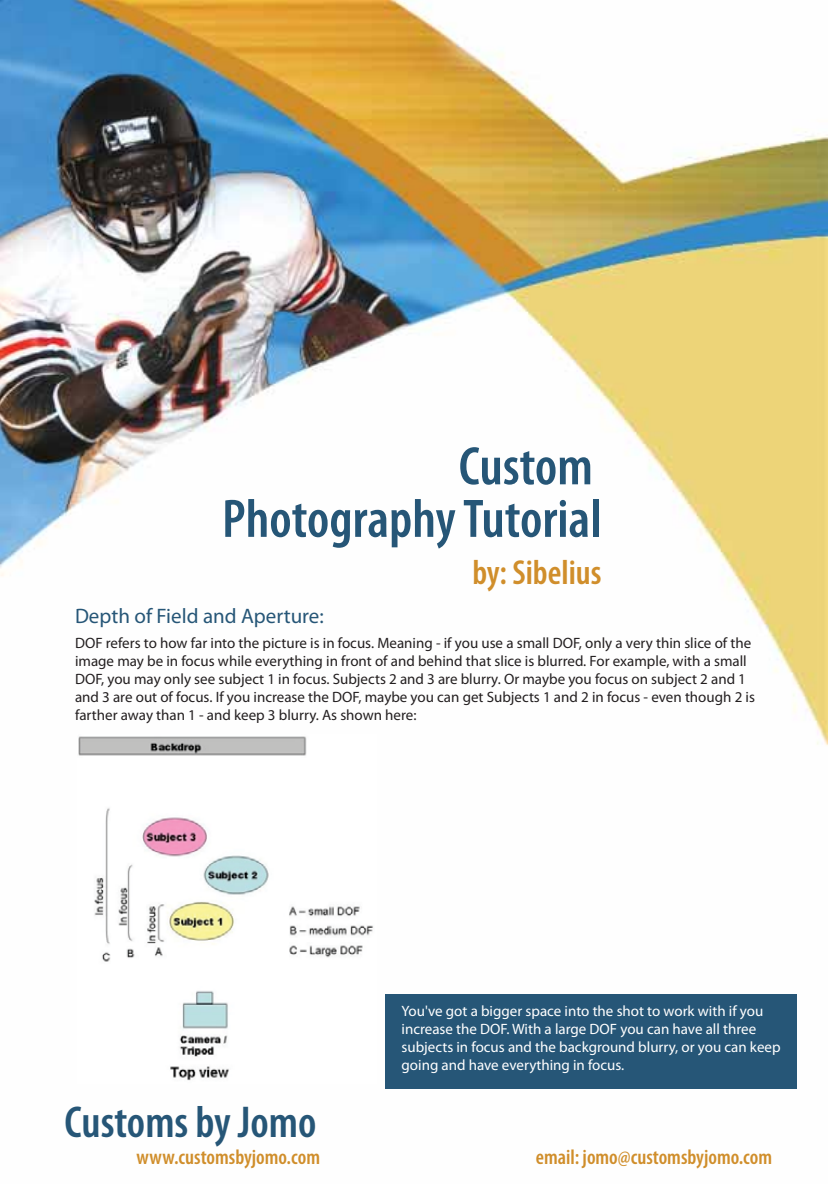
<style>
.page{position:relative;width:828px;height:1184px;background:#fff}
.page>*{position:absolute;margin:0;border:0;box-sizing:border-box;transform-origin:0 0}
.t1{font:600 condensed 54.6px/52.5px "Myriad Pro";color:#265677;text-align:right}
.t2{font:600 condensed 44.85px "Myriad Pro";color:#265677}
.t3{font:600 condensed 34.8px "Myriad Pro";color:#d08e2b}
.t4{font:600 condensed 21px "Myriad Pro";color:#d08e2b}
.t5{font:semi-condensed 21px "Myriad Pro";color:#265677}
.t6{font:semi-condensed 15px/18px "Myriad Pro";color:#231f20}
.t7{font:semi-condensed 15px/18px "Myriad Pro";color:#fff}
</style>
<div class="page">
<img style="left:0;top:0;width:828px;height:1089px">
<img style="left:78px;top:734px;width:299px;height:349px">
<div style="left:386px;top:993px;width:411px;height:94px;background:#265677"></div>
<p class="t1" style="left:222px;top:439px;width:381px">Custom<br>Photography Tutorial</p>
<p class="t3" style="left:472px;top:551px;width:131px">by: Sibelius</p>
<p class="t5" style="left:75px;top:608px;width:250px">Depth of Field and Aperture:</p>
<p class="t6" style="left:75px;top:636px;width:681px">DOF refers to how far into the picture is in focus. Meaning - if you use a small DOF, only a very thin slice of the image may be in focus while everything in front of and behind that slice is blurred. For example, with a small DOF, you may only see subject 1 in focus. Subjects 2 and 3 are blurry. Or maybe you focus on subject 2 and 1 and 3 are out of focus. If you increase the DOF, maybe you can get Subjects 1 and 2 in focus - even though 2 is farther away than 1 - and keep 3 blurry. As shown here:</p>
<p class="t7" style="left:402px;top:1003px;width:380px">You've got a bigger space into the shot to work with if you increase the DOF. With a large DOF you can have all three subjects in focus and the background blurry, or you can keep going and have everything in focus.</p>
<p class="t2" style="left:65px;top:1095px;width:253px">Customs by Jomo</p>
<p class="t4" style="left:137px;top:1144px;width:185px">www.customsbyjomo.com</p>
<p class="t4" style="left:536px;top:1144px;width:238px">email: jomo@customsbyjomo.com</p>
</div>
